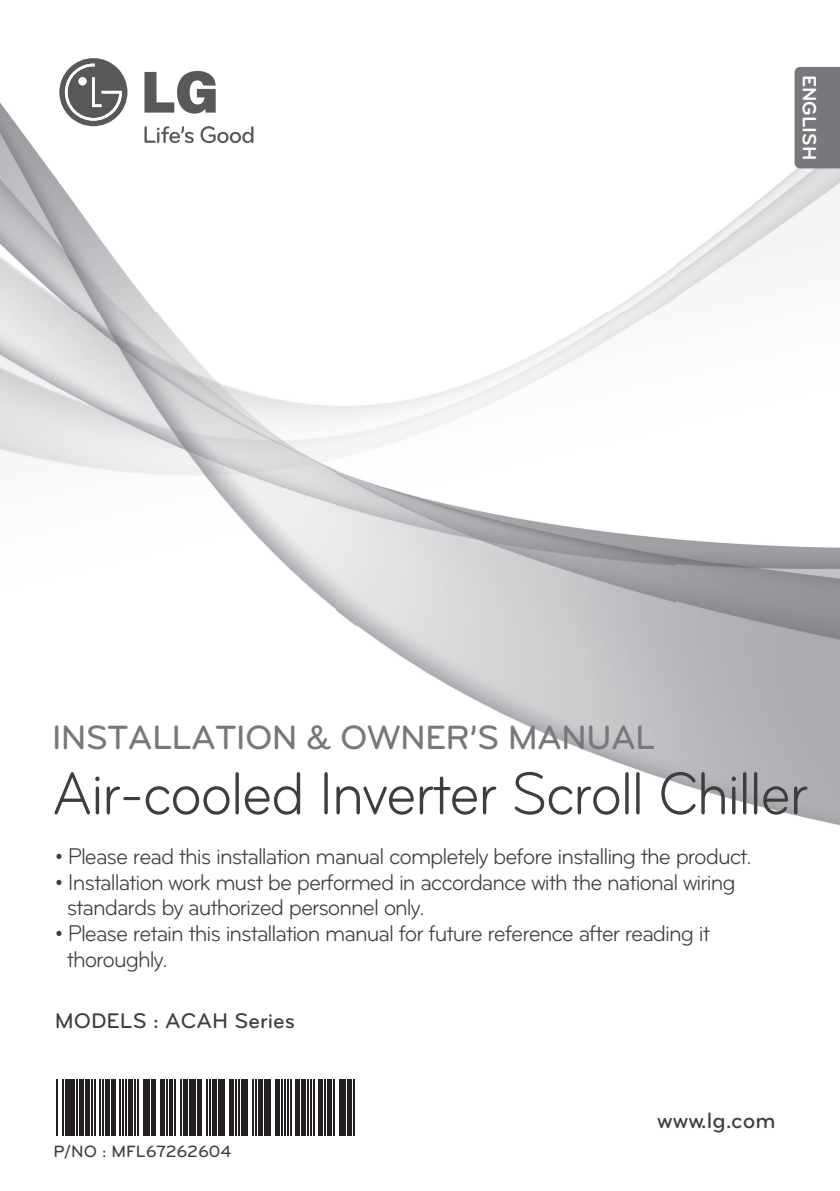
<style>
.page{position:relative;width:840px;height:1191px;background:#fff}
.page>*{position:absolute;margin:0;border:0;box-sizing:border-box;transform-origin:0 0}
.t1{font:62px "Bryant LG";letter-spacing:-.03em;color:#3e3e3f;scale:.92 1}
.t2{font:500 35px "Bryant LG";letter-spacing:-.025em;color:#76787b}
.t3{font:23.6px/25.6px "Bryant LG";letter-spacing:-.045em;color:#3e3e3f;scale:.95 1}
.t4{font:500 23px "Bryant LG";color:#3e3e3f}
.t5{font:500 22px "Bryant LG";color:#3e3e3f}
.t6{font:700 20px "Bryant LG";color:#fff}
.t7{font:500 17px "Bryant LG";color:#3e3e3f}
</style>
<div class="page">
<img style="left:0;top:66px;width:839px;height:1070px">
<svg style="left:144px;top:126px;width:50px;height:17px"></svg>
<svg style="left:200px;top:126px;width:53px;height:17px"></svg>
<svg style="left:144px;top:71px;width:71px;height:43px"></svg>
<svg style="left:59px;top:58px;width:68px;height:68px"></svg>
<hr style="left:56px;top:1078px;width:2px;height:57px;background:#231f20">
<hr style="left:62px;top:1078px;width:1px;height:57px;background:#231f20">
<hr style="left:65px;top:1078px;width:4px;height:57px;background:#231f20">
<hr style="left:71px;top:1078px;width:4px;height:57px;background:#231f20">
<hr style="left:76px;top:1078px;width:2px;height:57px;background:#231f20">
<div style="left:79px;top:1078px;width:5px;height:57px;background:#231f20"></div>
<hr style="left:85px;top:1078px;width:4px;height:57px;background:#231f20">
<hr style="left:91px;top:1078px;width:1px;height:57px;background:#231f20">
<hr style="left:94px;top:1078px;width:1px;height:57px;background:#231f20">
<hr style="left:99px;top:1078px;width:2px;height:57px;background:#231f20">
<hr style="left:102px;top:1078px;width:2px;height:57px;background:#231f20">
<div style="left:105px;top:1078px;width:5px;height:57px;background:#231f20"></div>
<hr style="left:111px;top:1078px;width:4px;height:57px;background:#231f20">
<hr style="left:120px;top:1078px;width:1px;height:57px;background:#231f20">
<hr style="left:123px;top:1078px;width:1px;height:57px;background:#231f20">
<hr style="left:125px;top:1078px;width:2px;height:57px;background:#231f20">
<div style="left:128px;top:1078px;width:5px;height:57px;background:#231f20"></div>
<hr style="left:134px;top:1078px;width:1px;height:57px;background:#231f20">
<hr style="left:137px;top:1078px;width:1px;height:57px;background:#231f20">
<hr style="left:143px;top:1078px;width:4px;height:57px;background:#231f20">
<hr style="left:148px;top:1078px;width:2px;height:57px;background:#231f20">
<div style="left:151px;top:1078px;width:5px;height:57px;background:#231f20"></div>
<hr style="left:160px;top:1078px;width:4px;height:57px;background:#231f20">
<hr style="left:166px;top:1078px;width:1px;height:57px;background:#231f20">
<hr style="left:169px;top:1078px;width:1px;height:57px;background:#231f20">
<hr style="left:171px;top:1078px;width:2px;height:57px;background:#231f20">
<hr style="left:174px;top:1078px;width:2px;height:57px;background:#231f20">
<hr style="left:180px;top:1078px;width:2px;height:57px;background:#231f20">
<hr style="left:183px;top:1078px;width:4px;height:57px;background:#231f20">
<hr style="left:189px;top:1078px;width:4px;height:57px;background:#231f20">
<hr style="left:195px;top:1078px;width:1px;height:57px;background:#231f20">
<div style="left:197px;top:1078px;width:5px;height:57px;background:#231f20"></div>
<hr style="left:206px;top:1078px;width:1px;height:57px;background:#231f20">
<hr style="left:209px;top:1078px;width:1px;height:57px;background:#231f20">
<hr style="left:212px;top:1078px;width:4px;height:57px;background:#231f20">
<hr style="left:218px;top:1078px;width:1px;height:57px;background:#231f20">
<div style="left:220px;top:1078px;width:5px;height:57px;background:#231f20"></div>
<hr style="left:229px;top:1078px;width:4px;height:57px;background:#231f20">
<hr style="left:235px;top:1078px;width:1px;height:57px;background:#231f20">
<hr style="left:238px;top:1078px;width:1px;height:57px;background:#231f20">
<hr style="left:241px;top:1078px;width:1px;height:57px;background:#231f20">
<div style="left:243px;top:1078px;width:5px;height:57px;background:#231f20"></div>
<hr style="left:252px;top:1078px;width:2px;height:57px;background:#231f20">
<hr style="left:255px;top:1078px;width:1px;height:57px;background:#231f20">
<hr style="left:258px;top:1078px;width:4px;height:57px;background:#231f20">
<hr style="left:264px;top:1078px;width:1px;height:57px;background:#231f20">
<hr style="left:267px;top:1078px;width:4px;height:57px;background:#231f20">
<hr style="left:275px;top:1078px;width:4px;height:57px;background:#231f20">
<hr style="left:281px;top:1078px;width:1px;height:57px;background:#231f20">
<hr style="left:284px;top:1078px;width:1px;height:57px;background:#231f20">
<hr style="left:287px;top:1078px;width:1px;height:57px;background:#231f20">
<hr style="left:290px;top:1078px;width:1px;height:57px;background:#231f20">
<div style="left:295px;top:1078px;width:5px;height:57px;background:#231f20"></div>
<hr style="left:301px;top:1078px;width:4px;height:57px;background:#231f20">
<hr style="left:307px;top:1078px;width:1px;height:57px;background:#231f20">
<hr style="left:310px;top:1078px;width:1px;height:57px;background:#231f20">
<hr style="left:313px;top:1078px;width:1px;height:57px;background:#231f20">
<div style="left:318px;top:1078px;width:5px;height:57px;background:#231f20"></div>
<hr style="left:324px;top:1078px;width:2px;height:57px;background:#231f20">
<hr style="left:327px;top:1078px;width:4px;height:57px;background:#231f20">
<hr style="left:333px;top:1078px;width:1px;height:57px;background:#231f20">
<hr style="left:339px;top:1078px;width:1px;height:57px;background:#231f20">
<div style="left:341px;top:1078px;width:5px;height:57px;background:#231f20"></div>
<hr style="left:347px;top:1078px;width:4px;height:57px;background:#231f20">
<hr style="left:353px;top:1078px;width:1px;height:57px;background:#231f20">
<div style="left:794px;top:67px;width:45px;height:101px;background:#76787b"></div>
<div style="left:795px;top:68px;width:28px;height:98px;background:#76787b"></div>
<p class="t6" style="left:816px;top:75px;width:87px;rotate:90deg">ENGLISH</p>
<h2 class="t2" style="left:52px;top:725px;width:605px">INSTALLATION &amp; OWNER’S MANUAL</h2>
<h1 class="t1" style="left:52px;top:772px;width:823px">Air-cooled Inverter Scroll Chiller</h1>
<p class="t3" style="left:55px;top:845px;width:734px">• Please read this installation manual completely before installing the product.</p>
<p class="t3" style="left:67px;top:871px;width:705px;text-indent:-11px">• Installation work must be performed in accordance with the national wiring standards by authorized personnel only.</p>
<p class="t3" style="left:67px;top:922px;width:678px;text-indent:-11px">• Please retain this installation manual for future reference after reading it thoroughly.</p>
<p class="t5" style="left:55px;top:1012px;width:242px">MODELS : ACAH Series</p>
<p class="t7" style="left:54px;top:1145px;width:179px">P/NO : MFL67262604</p>
<p class="t4" style="left:657px;top:1112px;width:120px">www.lg.com</p>
</div>
